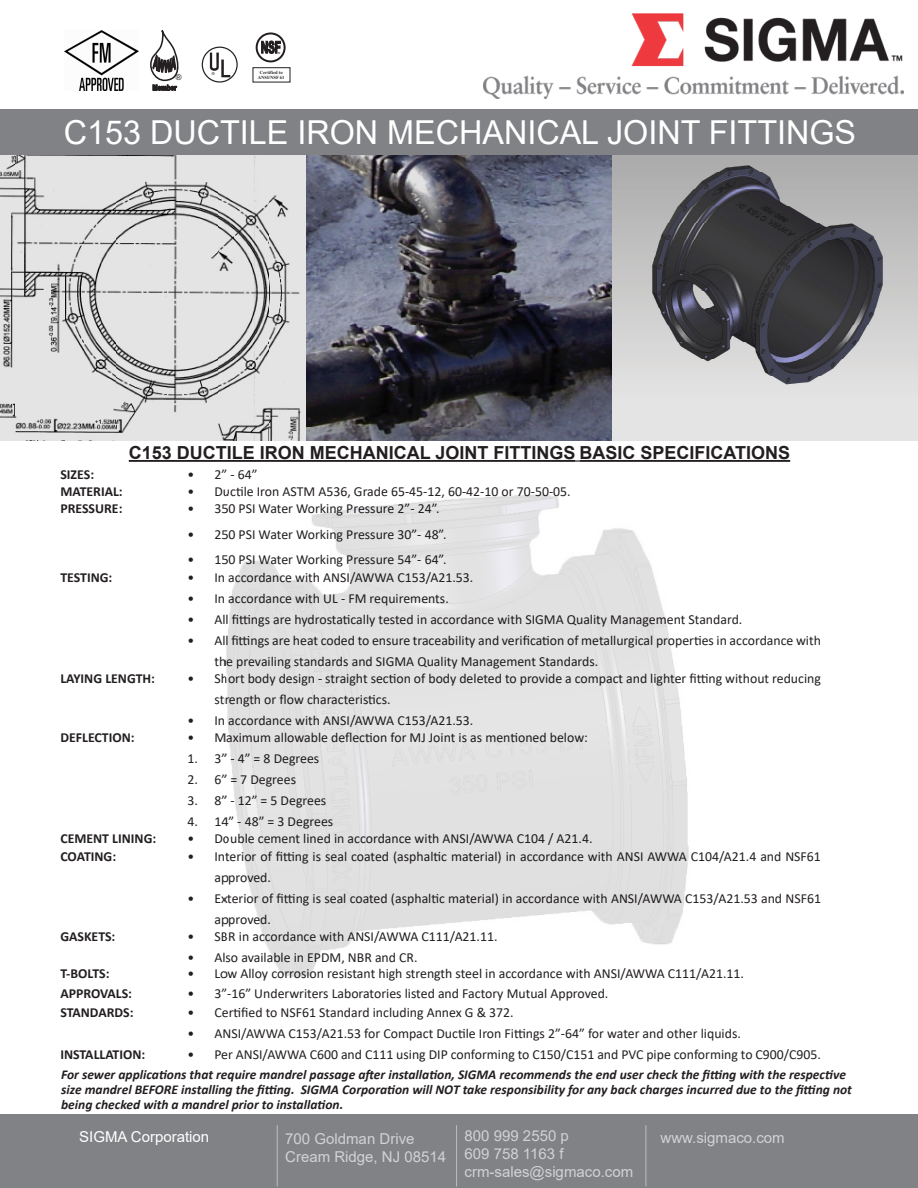
<style>
.page{position:relative;width:918px;height:1188px;background:#fff}
.page>*{position:absolute;margin:0;border:0;box-sizing:border-box;transform-origin:0 0}
.t1{font:33px "Arial";color:#fff}
.t2{font:700 18px "Arial";color:#231f20}
.t3{font:15px "Arial";color:#d1d2d4}
.t4{font:15px "Arial";color:#fff}
.t5{font:13.8px/21px "Calibri";color:#231f20}
.t6{font:700 13.8px "Calibri";color:#231f20}
.t7{font:italic 700 13.5px/15px "Calibri";color:#231f20}
.t8{font:700 7.8px "Arial";color:#231f20;scale:.82 1}
.t9{font:7.8px "Arial";color:#231f20}
.t10{font:700 4.65px/5.4px "Times New Roman";color:#231f20;text-align:center}
.t11{font:4.05px "Arial";color:#231f20}
.t12{font:700 2.85px "Arial";color:#231f20}
</style>
<div class="page">
<div style="left:0;top:110px;width:918px;height:45px;background:#808285"></div>
<div style="left:202px;top:47px;width:36px;height:36px;border:1px solid #231f20;border-radius:50%"></div>
<svg style="left:210px;top:53px;width:20px;height:24px"></svg>
<svg style="left:150px;top:30px;width:29px;height:52px"></svg>
<div style="left:253px;top:67px;width:37px;height:15px;border:1px solid #231f20"></div>
<div style="left:256px;top:32px;width:30px;height:30px;border:2px solid #231f20;border-radius:50%"></div>
<svg style="left:260px;top:40px;width:22px;height:15px"></svg>
<img style="left:65px;top:30px;width:74px;height:60px">
<hr style="left:129px;top:460px;width:446px;height:2px;background:#231f20">
<hr style="left:580px;top:460px;width:210px;height:2px;background:#231f20">
<svg style="left:0;top:155px;width:918px;height:285px;background:#909095"></svg>
<div style="left:0;top:1114px;width:918px;height:74px;background:#808285"></div>
<hr style="left:277px;top:1125px;width:1px;height:62px;background:#bcbdc0">
<hr style="left:646px;top:1125px;width:1px;height:62px;background:#bcbdc0">
<hr style="left:456px;top:1125px;width:1px;height:62px;background:#bcbdc0">
<img style="left:226px;top:495px;width:463px;height:482px">
<img style="left:483px;top:13px;width:420px;height:85px">
<p class="t12" style="left:278px;top:51px;width:4px">®</p>
<p class="t9" style="left:176px;top:72px;width:7px">®</p>
<p class="t10" style="left:258px;top:70px;width:28px">Certified to<br>ANSI/NSF 61</p>
<p class="t11" style="left:212px;top:71px;width:4px">®</p>
<p class="t8" style="left:152px;top:82px;width:31px">Member</p>
<p class="t1" style="left:64px;top:110px;width:794px">C153 DUCTILE IRON MECHANICAL JOINT FITTINGS</p>
<p class="t2" style="left:129px;top:440px;width:663px">C153 DUCTILE IRON MECHANICAL JOINT FITTINGS BASIC SPECIFICATIONS</p>
<p class="t6" style="left:60px;top:464px;width:35px">SIZES:</p>
<p class="t5" style="left:187px;top:463px;width:71px">• 2” - 64”</p>
<p class="t6" style="left:60px;top:482px;width:64px">MATERIAL:</p>
<p class="t5" style="left:187px;top:481px;width:385px">• Ductile Iron ASTM A536, Grade 65-45-12, 60-42-10 or 70-50-05.</p>
<p class="t6" style="left:60px;top:499px;width:64px">PRESSURE:</p>
<p class="t5" style="left:187px;top:498px;width:254px">• 350 PSI Water Working Pressure 2”- 24”.</p>
<p class="t5" style="left:187px;top:524px;width:261px">• 250 PSI Water Working Pressure 30”- 48”.</p>
<p class="t5" style="left:187px;top:549px;width:261px">• 150 PSI Water Working Pressure 54”- 64”.</p>
<p class="t6" style="left:60px;top:567px;width:54px">TESTING:</p>
<p class="t5" style="left:187px;top:566px;width:288px">• In accordance with ANSI/AWWA C153/A21.53.</p>
<p class="t5" style="left:187px;top:587px;width:263px">• In accordance with UL - FM requirements.</p>
<p class="t5" style="left:187px;top:608px;width:556px">• All fittings are hydrostatically tested in accordance with SIGMA Quality Management Standard.</p>
<p class="t5" style="left:214px;top:629px;width:608px;text-indent:-27px">• All fittings are heat coded to ensure traceability and verification of metallurgical properties in accordance with the prevailing standards and SIGMA Quality Management Standards.</p>
<p class="t6" style="left:60px;top:669px;width:96px">LAYING LENGTH:</p>
<p class="t5" style="left:214px;top:668px;width:608px;text-indent:-27px">• Short body design - straight section of body deleted to provide a compact and lighter fitting without reducing strength or flow characteristics.</p>
<p class="t5" style="left:187px;top:710px;width:288px">• In accordance with ANSI/AWWA C153/A21.53.</p>
<p class="t6" style="left:60px;top:728px;width:76px">DEFLECTION:</p>
<p class="t5" style="left:187px;top:727px;width:402px">• Maximum allowable deflection for MJ Joint is as mentioned below:</p>
<p class="t5" style="left:187px;top:748px;width:133px">1. 3” - 4” = 8 Degrees</p>
<p class="t5" style="left:187px;top:769px;width:110px">2. 6” = 7 Degrees</p>
<p class="t5" style="left:187px;top:790px;width:140px">3. 8” - 12” = 5 Degrees</p>
<p class="t5" style="left:187px;top:811px;width:147px">4. 14” - 48” = 3 Degrees</p>
<p class="t6" style="left:60px;top:829px;width:97px">CEMENT LINING:</p>
<p class="t5" style="left:187px;top:828px;width:407px">• Double cement lined in accordance with ANSI/AWWA C104 / A21.4.</p>
<p class="t6" style="left:60px;top:847px;width:57px">COATING:</p>
<p class="t5" style="left:214px;top:846px;width:608px;text-indent:-27px">• Interior of fitting is seal coated (asphaltic material) in accordance with ANSI AWWA C104/A21.4 and NSF61 approved.</p>
<p class="t5" style="left:214px;top:888px;width:608px;text-indent:-27px">• Exterior of fitting is seal coated (asphaltic material) in accordance with ANSI/AWWA C153/A21.53 and NSF61 approved.</p>
<p class="t6" style="left:60px;top:926px;width:57px">GASKETS:</p>
<p class="t5" style="left:187px;top:925px;width:312px">• SBR in accordance with ANSI/AWWA C111/A21.11.</p>
<p class="t5" style="left:187px;top:946px;width:232px">• Also available in EPDM, NBR and CR.</p>
<p class="t6" style="left:60px;top:964px;width:51px">T-BOLTS:</p>
<p class="t5" style="left:187px;top:963px;width:558px">• Low Alloy corrosion resistant high strength steel in accordance with ANSI/AWWA C111/A21.11.</p>
<p class="t6" style="left:60px;top:984px;width:73px">APPROVALS:</p>
<p class="t5" style="left:187px;top:983px;width:423px">• 3”-16” Underwriters Laboratories listed and Factory Mutual Approved.</p>
<p class="t6" style="left:60px;top:1002px;width:75px">STANDARDS:</p>
<p class="t5" style="left:187px;top:1001px;width:328px">• Certified to NSF61 Standard including Annex G &amp; 372.</p>
<p class="t5" style="left:187px;top:1022px;width:555px">• ANSI/AWWA C153/A21.53 for Compact Ductile Iron Fittings 2”-64” for water and other liquids.</p>
<p class="t6" style="left:60px;top:1044px;width:86px">INSTALLATION:</p>
<p class="t5" style="left:187px;top:1043px;width:635px">• Per ANSI/AWWA C600 and C111 using DIP conforming to C150/C151 and PVC pipe conforming to C900/C905.</p>
<p class="t7" style="left:61px;top:1066px;width:792px">For sewer applications that require mandrel passage after installation, SIGMA recommends the end user check the fitting with the respective size mandrel BEFORE installing the fitting. SIGMA Corporation will NOT take responsibility for any back charges incurred due to the fitting not being checked with a mandrel prior to installation.</p>
<p class="t4" style="left:79px;top:1127px;width:132px">SIGMA Corporation</p>
<p class="t3" style="left:285px;top:1128px;width:131px">700 Goldman Drive</p>
<p class="t3" style="left:285px;top:1146px;width:162px">Cream Ridge, NJ 08514</p>
<p class="t3" style="left:465px;top:1125px;width:106px">800 999 2550 p</p>
<p class="t3" style="left:465px;top:1143px;width:100px">609 758 1163 f</p>
<p class="t3" style="left:465px;top:1161px;width:170px">crm-sales@sigmaco.com</p>
<p class="t3" style="left:661px;top:1128px;width:126px">www.sigmaco.com</p>
</div>
